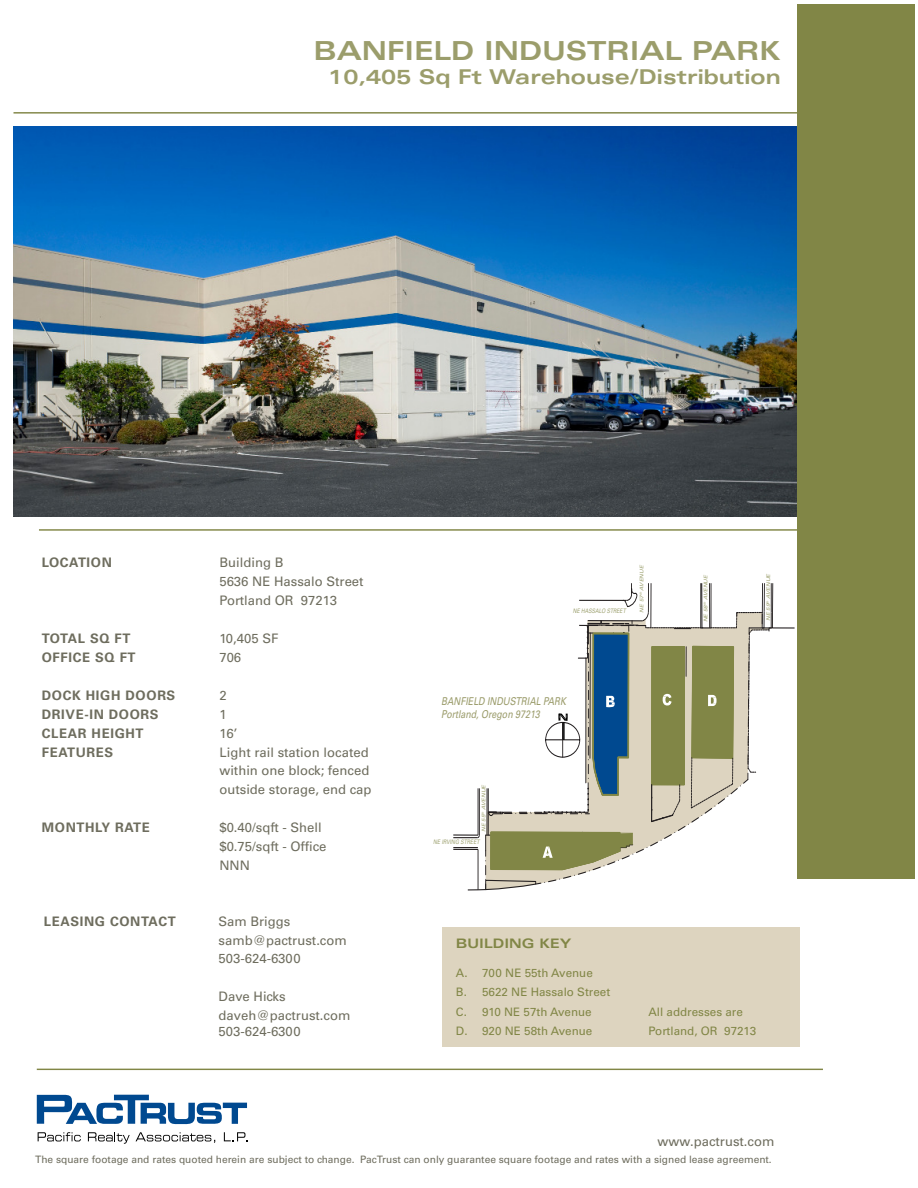
<style>
.page{position:relative;width:918px;height:1188px;background:#fff}
.page>*{position:absolute;margin:0;border:0;box-sizing:border-box;transform-origin:0 0}
.t1{font:700 expanded 26.25px "Univers LT Std";color:#9b9d6b}
.t2{font:700 expanded 20.4px "Univers LT Std";color:#9b9d6b}
.t3{font:13.05px/18.9px "Univers LT Std";color:#6e6d5e}
.t4{font:700 13.05px "Univers LT Std";letter-spacing:.05em;color:#6e6d5e}
.t5{font:700 expanded 13.05px "Univers LT Std";color:#818646}
.t6{font:700 13.05px "Univers LT Std";letter-spacing:.03em;color:#6e6d5e}
.t7{font:11.7px/19.4px "Univers LT Std";color:#818646}
.t8{font:italic 10.8px/12.9px "Univers LT Std";color:#9b9c6b;scale:.82 1}
.t9{font:10.2px "Univers LT Std";color:#6e6d5e}
.t10{font:italic 6.15px "Univers LT Std";color:#a0a474;scale:.82 1}
.t11{font:italic 5.1px "Univers LT Std";letter-spacing:-.055em;color:#a0a474;scale:1.22 1}
</style>
<div class="page">
<svg style="left:37px;top:1095px;width:210px;height:29px"></svg>
<svg style="left:38px;top:1132px;width:43px;height:9px"></svg>
<svg style="left:88px;top:1132px;width:42px;height:12px"></svg>
<svg style="left:136px;top:1132px;width:79px;height:11px"></svg>
<svg style="left:224px;top:1132px;width:24px;height:9px"></svg>
<hr style="left:13px;top:112px;width:839px;height:2px;background:#818646">
<hr style="left:37px;top:1069px;width:786px;height:1px;background:#818646">
<svg style="left:453px;top:583px;width:342px;height:308px"></svg>
<img style="left:14px;top:127px;width:783px;height:389px">
<div style="left:443px;top:927px;width:357px;height:120px;background:#ddd4bf"></div>
<div style="left:797px;top:4px;width:118px;height:875px;background:#818646"></div>
<hr style="left:39px;top:529px;width:786px;height:2px;background:#818646">
<h1 class="t1" style="left:313px;top:40px;width:469px">BANFIELD INDUSTRIAL PARK</h1>
<h2 class="t2" style="left:328px;top:69px;width:454px">10,405 Sq Ft Warehouse/Distribution</h2>
<p class="t4" style="left:42px;top:555px;width:72px">LOCATION</p>
<p class="t3" style="left:219px;top:554px;width:146px">Building B<br>5636 NE Hassalo Street<br>Portland OR 97213</p>
<p class="t6" style="left:42px;top:631px;width:90px">TOTAL SQ FT</p>
<p class="t3" style="left:219px;top:630px;width:61px">10,405 SF</p>
<p class="t4" style="left:42px;top:650px;width:95px">OFFICE SQ FT</p>
<p class="t3" style="left:219px;top:649px;width:23px">706</p>
<p class="t4" style="left:42px;top:688px;width:135px">DOCK HIGH DOORS</p>
<p class="t3" style="left:219px;top:687px;width:9px">2</p>
<p class="t4" style="left:42px;top:707px;width:118px">DRIVE-IN DOORS</p>
<p class="t3" style="left:219px;top:705px;width:9px">1</p>
<p class="t4" style="left:42px;top:725px;width:103px">CLEAR HEIGHT</p>
<p class="t3" style="left:219px;top:724px;width:20px">16’</p>
<p class="t4" style="left:42px;top:744px;width:73px">FEATURES</p>
<p class="t3" style="left:219px;top:743px;width:154px">Light rail station located within one block; fenced outside storage, end cap</p>
<p class="t4" style="left:42px;top:820px;width:110px">MONTHLY RATE</p>
<p class="t3" style="left:219px;top:819px;width:109px">$0.40/sqft - Shell $0.75/sqft - Office<br>NNN</p>
<p class="t4" style="left:44px;top:914px;width:133px">LEASING CONTACT</p>
<p class="t3" style="left:219px;top:912px;width:130px">Sam Briggs samb@pactrust.com<br>503-624-6300</p>
<p class="t3" style="left:219px;top:988px;width:133px">Dave Hicks daveh@pactrust.com</p>
<p class="t3" style="left:219px;top:1023px;width:84px">503-624-6300</p>
<p class="t10" style="left:573px;top:609px;width:66px">NE HASSALO STREET</p>
<p class="t11" style="left:640px;top:613px;width:41px;rotate:-90deg">NE 57<sup>th</sup> AVENUE</p>
<p class="t11" style="left:704px;top:622px;width:41px;rotate:-90deg">NE 58<sup>th</sup> AVENUE</p>
<p class="t11" style="left:766px;top:621px;width:41px;rotate:-90deg">NE 59<sup>th</sup> AVENUE</p>
<p class="t8" style="left:441px;top:696px;width:154px">BANFIELD INDUSTRIAL PARK<br>Portland, Oregon 97213</p>
<p class="t11" style="left:482px;top:832px;width:41px;rotate:-90deg">NE 55<sup>th</sup> AVENUE</p>
<p class="t10" style="left:433px;top:839px;width:58px">NE IRVING STREET</p>
<p class="t5" style="left:456px;top:938px;width:117px">BUILDING KEY</p>
<p class="t7" style="left:456px;top:964px;width:156px">A. 700 NE 55th Avenue<br>B. 5622 NE Hassalo Street<br>C. 910 NE 57th Avenue<br>D. 920 NE 58th Avenue</p>
<p class="t7" style="left:648px;top:1003px;width:109px;line-height:18.9px">All addresses are<br>Portland, OR 97213</p>
<p class="t3" style="left:658px;top:1133px;width:118px">www.pactrust.com</p>
<p class="t9" style="left:35px;top:1155px;width:738px">The square footage and rates quoted herein are subject to change. PacTrust can only guarantee square footage and rates with a signed lease agreement.</p>
</div>
